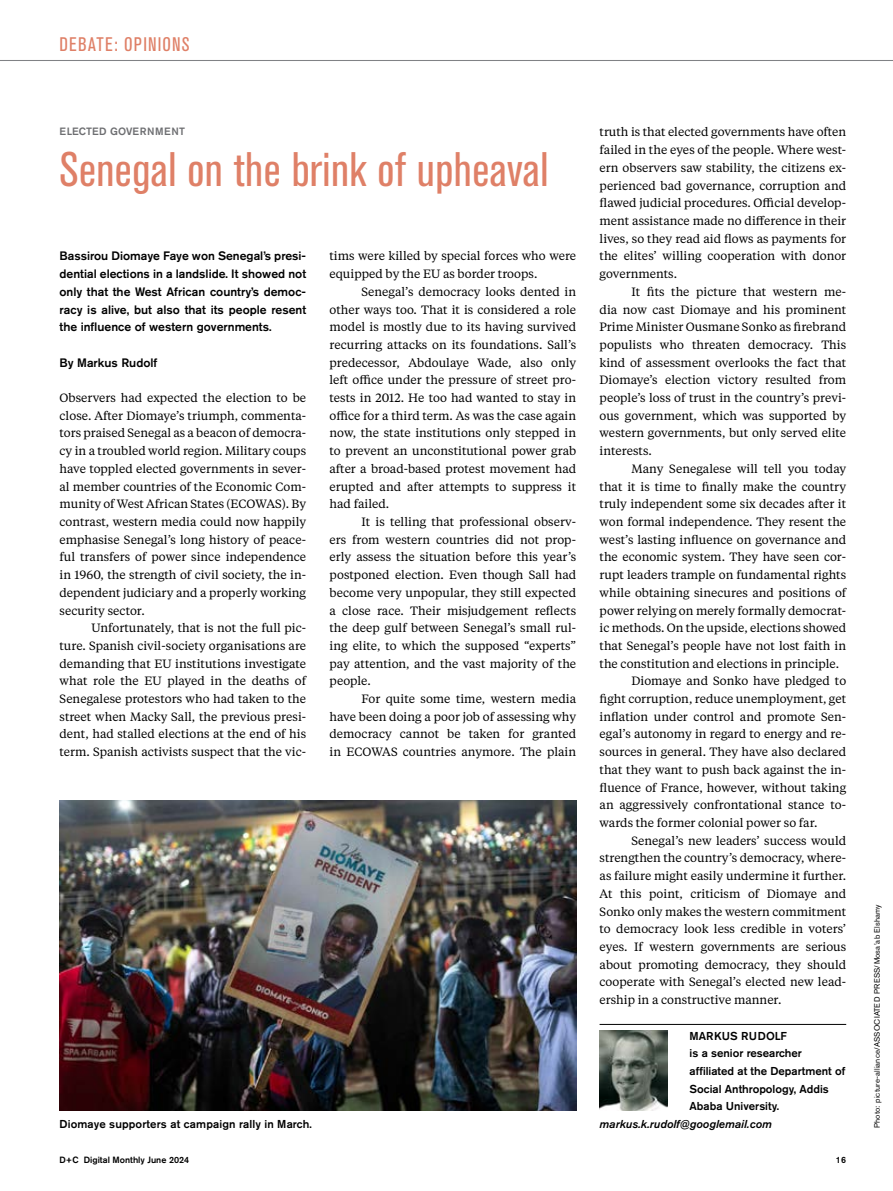
<style>
.page{position:relative;width:893px;height:1191px;background:#fff}
.page>*{position:absolute;margin:0;border:0;box-sizing:border-box;transform-origin:0 0}
.t1{font:condensed 48px "Akzidenz Grotesk BE";letter-spacing:.01em;color:#df8067}
.t2{font:condensed 19.5px "Akzidenz Grotesk BE";letter-spacing:.06em;color:#df8067}
.t3{font:500 12.15px/17.7px "Akzidenz Grotesk BE";color:#000;text-align:justify}
.t4{font:12px/17.7px "Tiempos Text";color:#000;text-align:justify}
.t5{font:500 11.4px/17.7px "Akzidenz Grotesk BE";color:#000}
.t6{font:italic 500 11.4px "Akzidenz Grotesk BE";color:#000}
.t7{font:500 10.5px "Akzidenz Grotesk BE";letter-spacing:.015em;color:#6d6e71}
.t8{font:500 9px "Akzidenz Grotesk BE";color:#000}
.t9{font:7.8px "Akzidenz Grotesk BE";letter-spacing:.02em;color:#000}
</style>
<div class="page">
<hr style="left:0;top:60px;width:893px;height:1px;background:#808285">
<hr style="left:600px;top:1024px;width:246px;height:1px;background:#000">
<img style="left:600px;top:1030px;width:67px;height:80px">
<img style="left:60px;top:800px;width:516px;height:310px">
<h2 class="t2" style="left:60px;top:33px;width:132px">DEBATE: OPINIONS</h2>
<p class="t7" style="left:60px;top:125px;width:127px">ELECTED GOVERNMENT</p>
<h1 class="t1" style="left:60px;top:142px;width:490px">Senegal on the brink of upheaval</h1>
<p class="t3" style="left:60px;top:247px;width:248px">Bassirou Diomaye Faye won Senegal’s presi&shy;dential elections in a landslide. It showed not only that the West African country’s democ&shy;racy is alive, but also that its people resent the influence of western governments.</p>
<p class="t3" style="left:60px;top:353px;width:99px">By Markus Rudolf</p>
<p class="t4" style="left:60px;top:388px;width:248px">Observers had expected the election to be close. After Diomaye’s triumph, commenta&shy;tors praised Senegal as a beacon of democra&shy;cy in a troubled world region. Military coups have toppled elected governments in sever&shy;al member countries of the Economic Com&shy;munity of West African States (ECOWAS). By contrast, western media could now happily emphasise Senegal’s long history of peace&shy;ful transfers of power since independence in 1960, the strength of civil society, the in&shy;dependent judiciary and a properly working security sector.</p>
<p class="t4" style="left:60px;top:618px;width:248px;text-indent:32px">Unfortunately, that is not the full pic&shy;ture. Spanish civil-society organisations are demanding that EU institutions investigate what role the EU played in the deaths of Senegalese protestors who had taken to the street when Macky Sall, the previous presi&shy;dent, had stalled elections at the end of his term. Spanish activists suspect that the vic-</p>
<p class="t4" style="left:330px;top:247px;width:248px">tims were killed by special forces who were equipped by the EU as border troops.</p>
<p class="t4" style="left:330px;top:282px;width:248px;text-indent:32px">Senegal’s democracy looks dented in other ways too. That it is considered a role model is mostly due to its having survived recurring attacks on its foundations. Sall’s predecessor, Abdoulaye Wade, also only left office under the pressure of street pro&shy;tests in 2012. He too had wanted to stay in office for a third term. As was the case again now, the state institutions only stepped in to prevent an unconstitutional power grab after a broad-based protest movement had erupted and after attempts to suppress it had failed.</p>
<p class="t4" style="left:330px;top:512px;width:248px;text-indent:32px">It is telling that professional observ&shy;ers from western countries did not prop&shy;erly assess the situation before this year’s postponed election. Even though Sall had become very unpopular, they still expected a close race. Their misjudgement reflects the deep gulf between Senegal’s small rul&shy;ing elite, to which the supposed “experts” pay attention, and the vast majority of the people.</p>
<p class="t4" style="left:330px;top:689px;width:248px;text-indent:32px">For quite some time, western media have been doing a poor job of assessing why democracy cannot be taken for granted in ECOWAS countries anymore. The plain</p>
<p class="t5" style="left:60px;top:1115px;width:254px">Diomaye supporters at campaign rally in March.</p>
<p class="t4" style="left:600px;top:123px;width:248px">truth is that elected governments have often failed in the eyes of the people. Where west&shy;ern observers saw stability, the citizens ex&shy;perienced bad governance, corruption and flawed judicial procedures. Official develop&shy;ment assistance made no difference in their lives, so they read aid flows as payments for the elites’ willing cooperation with donor governments.</p>
<p class="t4" style="left:600px;top:282px;width:248px;text-indent:32px">It fits the picture that western me&shy;dia now cast Diomaye and his prominent Prime Minister Ousmane Sonko as firebrand populists who threaten democracy. This kind of assessment overlooks the fact that Diomaye’s election victory resulted from people’s loss of trust in the country’s previ&shy;ous government, which was supported by western governments, but only served elite interests.</p>
<p class="t4" style="left:631px;top:459px;width:216px">Many Senegalese will tell you today</p>
<p class="t4" style="left:600px;top:477px;width:248px">that it is time to finally make the country</p>
<p class="t4" style="left:600px;top:494px;width:248px">truly independent some six decades after it</p>
<p class="t4" style="left:600px;top:512px;width:248px">won formal independence. They resent the</p>
<p class="t4" style="left:600px;top:530px;width:248px">west’s lasting influence on governance and</p>
<p class="t4" style="left:600px;top:548px;width:248px">the economic system. They have seen cor-</p>
<p class="t4" style="left:600px;top:565px;width:248px">rupt leaders trample on fundamental rights</p>
<p class="t4" style="left:600px;top:583px;width:248px">while obtaining sinecures and positions of</p>
<p class="t4" style="left:600px;top:601px;width:248px">power relying on merely formally democrat-</p>
<p class="t4" style="left:600px;top:618px;width:248px">ic methods. On the upside, elections showed</p>
<p class="t4" style="left:600px;top:636px;width:248px">that Senegal’s people have not lost faith in</p>
<p class="t4" style="left:600px;top:654px;width:241px">the constitution and elections in principle.</p>
<p class="t4" style="left:631px;top:671px;width:216px">Diomaye and Sonko have pledged to</p>
<p class="t4" style="left:600px;top:689px;width:248px">fight corruption, reduce unemployment, get</p>
<p class="t4" style="left:600px;top:707px;width:248px">inflation under control and promote Sen-</p>
<p class="t4" style="left:600px;top:725px;width:248px">egal’s autonomy in regard to energy and re-</p>
<p class="t4" style="left:600px;top:742px;width:248px">sources in general. They have also declared</p>
<p class="t4" style="left:600px;top:760px;width:248px">that they want to push back against the in-</p>
<p class="t4" style="left:600px;top:778px;width:248px">fluence of France, however, without taking</p>
<p class="t4" style="left:600px;top:795px;width:248px">an aggressively confrontational stance to-</p>
<p class="t4" style="left:600px;top:813px;width:220px">wards the former colonial power so far.</p>
<p class="t4" style="left:631px;top:831px;width:216px">Senegal’s new leaders’ success would</p>
<p class="t4" style="left:600px;top:848px;width:248px">strengthen the country’s democracy, where-</p>
<p class="t4" style="left:600px;top:866px;width:248px">as failure might easily undermine it further.</p>
<p class="t4" style="left:600px;top:884px;width:248px">At this point, criticism of Diomaye and</p>
<p class="t4" style="left:600px;top:902px;width:248px">Sonko only makes the western commitment</p>
<p class="t4" style="left:600px;top:919px;width:248px">to democracy look less credible in voters’</p>
<p class="t4" style="left:600px;top:937px;width:248px">eyes. If western governments are serious</p>
<p class="t4" style="left:600px;top:955px;width:248px">about promoting democracy, they should</p>
<p class="t4" style="left:600px;top:972px;width:248px">cooperate with Senegal’s elected new lead-</p>
<p class="t4" style="left:600px;top:990px;width:183px">ership in a constructive manner.</p>
<p class="t5" style="left:690px;top:1026px;width:157px">MARKUS RUDOLF<br>is a senior researcher affiliated at the Department of<br>Social Anthropology, Addis<br>Ababa University.</p>
<p class="t6" style="left:600px;top:1117px;width:174px">markus.k.rudolf@googlemail.com</p>
<p class="t8" style="left:60px;top:1154px;width:131px">D+C Digital Monthly June 2024</p>
<p class="t8" style="left:836px;top:1154px;width:12px">16</p>
<p class="t9" style="left:872px;top:1128px;width:225px;rotate:-90deg">Photo: picture-alliance/ASSOCIATED PRESS/Mosa’ab Elshamy</p>
</div>
